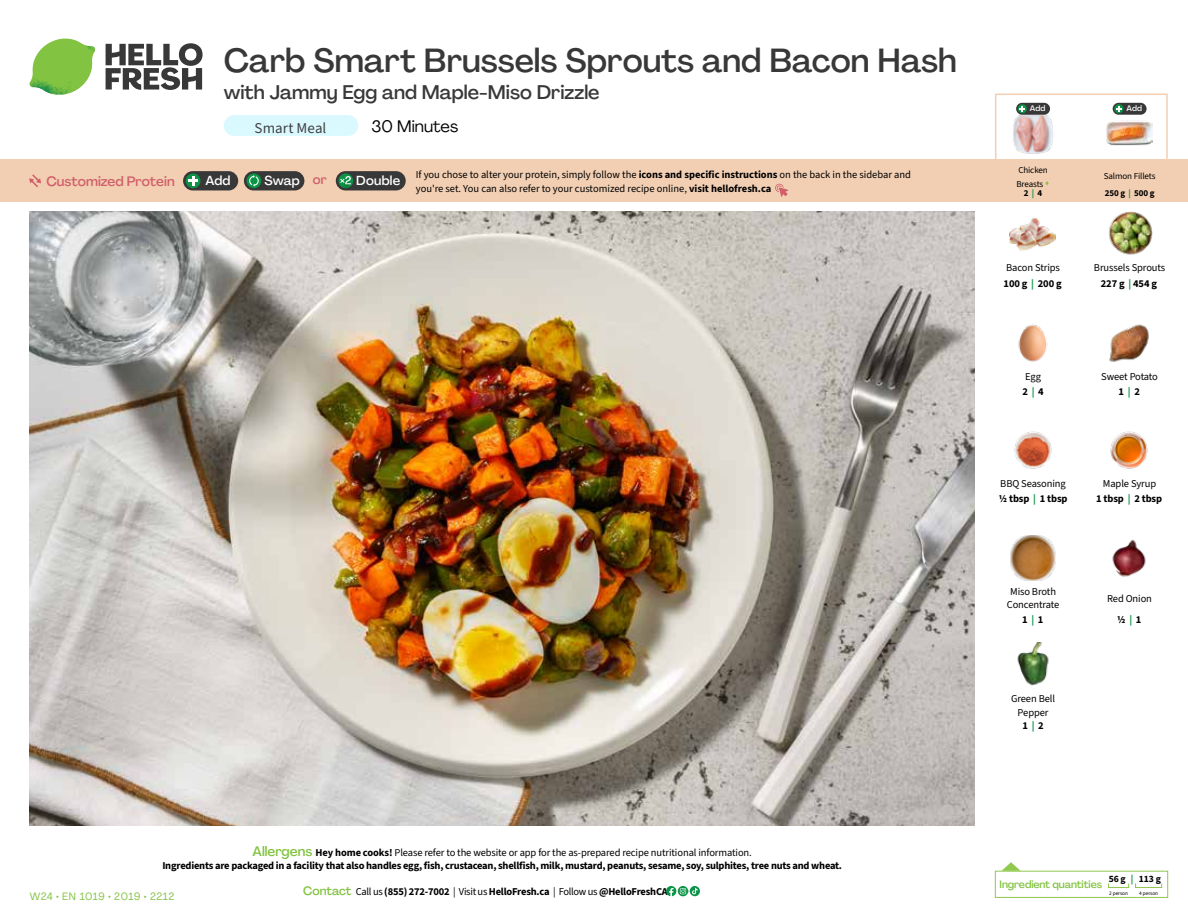
<style>
.page{position:relative;width:1188px;height:918px;background:#fff}
.page>*{position:absolute;margin:0;border:0;box-sizing:border-box;transform-origin:0 0}
.t1{font:500 33px "Agrandir";color:#383839}
.t2{font:500 19.5px "Agrandir";color:#383839}
.t3{font:16.5px "Agrandir";color:#000}
.t4{font:15px "Source Sans 3";color:#414042}
.t5{font:500 13.5px "Agrandir";color:#d15f6a}
.t6{font:500 12.9px "Agrandir";letter-spacing:.015em;color:#fff}
.t7{font:10.5px/14.5px "Source Sans 3";letter-spacing:-.01em;color:#000;text-align:center}
.t8{font:700 10.5px/13.5px "Source Sans 3";letter-spacing:-.02em;color:#000;text-align:center}
.t9{font:500 10.5px "Agrandir";letter-spacing:-.01em;color:#82c341}
.t10{font:10.5px "Agrandir";letter-spacing:.05em;color:#82c341}
.t11{font:700 9.6px "Source Sans 3";color:#000}
.t12{font:9px/17.1px "Source Sans 3";letter-spacing:-.01em;color:#000}
.t13{font:700 9px "Source Sans 3";color:#000}
.t14{font:500 7.95px "Agrandir";letter-spacing:.02em;color:#fff}
.t15{font:5.25px "Source Sans 3";letter-spacing:-.01em;color:#000}
.s1{color:#8cba42}
.s2{color:#0b9446}
.s3{font-weight:700}
.s4{color:#d15f6a}
.s5{font-weight:700;color:#0b9446}
.s6{font-family:"Agrandir";font-weight:500;font-size:13.5px;color:#82c341}
.s7{font-weight:400}
.s8{font-family:"Agrandir";font-weight:500;font-size:12px;color:#82c341}
</style>
<div class="page">
<svg style="left:106px;top:43px;width:97px;height:47px"></svg>
<svg style="left:34px;top:39px;width:59px;height:38px"></svg>
<img style="left:65px;top:39px;width:30px;height:25px">
<img style="left:33px;top:60px;width:56px;height:10px">
<img style="left:29px;top:64px;width:58px;height:31px">
<img style="left:64px;top:70px;width:25px;height:24px">
<img style="left:30px;top:211px;width:945px;height:615px">
<svg style="left:690px;top:886px;width:10px;height:10px"></svg>
<svg style="left:666px;top:886px;width:32px;height:10px"></svg>
<svg style="left:1002px;top:862px;width:19px;height:9px"></svg>
<div style="left:995px;top:871px;width:173px;height:27px;border:1px solid #91c84e"></div>
<div style="left:1108px;top:883px;width:21px;height:5px;border:1px solid #91c84e"></div>
<div style="left:1135px;top:883px;width:27px;height:5px;border:1px solid #91c84e"></div>
<img style="left:1018px;top:324px;width:30px;height:38px">
<img style="left:1109px;top:324px;width:40px;height:38px">
<img style="left:1014px;top:431px;width:38px;height:38px">
<img style="left:1110px;top:431px;width:38px;height:38px">
<img style="left:1011px;top:536px;width:45px;height:45px">
<img style="left:1112px;top:539px;width:34px;height:38px">
<img style="left:1017px;top:643px;width:32px;height:43px">
<img style="left:1108px;top:211px;width:45px;height:44px">
<img style="left:1010px;top:217px;width:45px;height:34px">
<div style="left:0;top:160px;width:1188px;height:42px;background:#f2cfb3"></div>
<svg style="left:29px;top:174px;width:12px;height:13px"></svg>
<div style="left:336px;top:171px;width:70px;height:19px;background:#383839;border-radius:10px"></div>
<svg style="left:338px;top:173px;width:15px;height:15px"></svg>
<div style="left:341px;top:180px;width:11px;height:11px;background:#000;opacity:.35"></div>
<svg style="left:339px;top:176px;width:12px;height:8px"></svg>
<div style="left:244px;top:171px;width:60px;height:19px;background:#383839;border-radius:10px"></div>
<div style="left:247px;top:173px;width:14px;height:15px;background:#0b9446;border-radius:50%"></div>
<svg style="left:249px;top:175px;width:10px;height:12px"></svg>
<div style="left:183px;top:171px;width:55px;height:19px;background:#383839;border-radius:10px"></div>
<div style="left:186px;top:173px;width:14px;height:15px;background:#0b9446;border-radius:50%"></div>
<svg style="left:188px;top:176px;width:10px;height:10px"></svg>
<svg style="left:775px;top:183px;width:13px;height:14px"></svg>
<div style="left:995px;top:94px;width:173px;height:69px;border:2px solid #f2cfb3"></div>
<img style="left:1107px;top:111px;width:45px;height:35px">
<img style="left:1013px;top:114px;width:40px;height:40px">
<div style="left:1113px;top:103px;width:34px;height:12px;background:#383839;border-radius:6px"></div>
<svg style="left:1114px;top:104px;width:9px;height:9px"></svg>
<svg style="left:1116px;top:106px;width:6px;height:6px"></svg>
<div style="left:1016px;top:103px;width:34px;height:12px;background:#383839;border-radius:6px"></div>
<svg style="left:1018px;top:104px;width:9px;height:9px"></svg>
<svg style="left:1019px;top:106px;width:6px;height:6px"></svg>
<div style="left:224px;top:115px;width:134px;height:21px;background:#daf9ff;border-radius:10px"></div>
<h1 class="t1" style="left:224px;top:40px;width:735px">Carb Smart Brussels Sprouts and Bacon Hash</h1>
<h2 class="t2" style="left:224px;top:80px;width:377px">with Jammy Egg and Maple-Miso Drizzle</h2>
<h3 class="t3" style="left:372px;top:116px;width:88px">30 Minutes</h3>
<h3 class="t4" style="left:255px;top:119px;width:73px">Smart Meal</h3>
<p class="t14" style="left:1030px;top:104px;width:17px">Add</p>
<p class="t14" style="left:1126px;top:104px;width:17px">Add</p>
<p class="t12" style="left:1016px;top:163px;width:35px;line-height:13.5px">Chicken<br>Breasts <span class="s1">▲</span></p>
<p class="t13" style="left:1024px;top:187px;width:20px">2 <span class="s2">|</span> 4</p>
<p class="t7" style="left:416px;top:168px;width:497px;line-height:13.5px;text-align:left">If you chose to alter your protein, simply follow the <span class="s3">icons and specific instructions</span> on the back in the sidebar and you're set. You can also refer to your customized recipe online, <span class="s3">visit hellofresh.ca</span></p>
<p class="t5" style="left:46px;top:173px;width:130px">Customized Protein</p>
<p class="t6" style="left:205px;top:172px;width:27px">Add</p>
<p class="t6" style="left:264px;top:172px;width:64px">Swap <span class="s4">or</span></p>
<p class="t6" style="left:356px;top:172px;width:45px">Double</p>
<p class="t12" style="left:1104px;top:167px;width:53px">Salmon Fillets<br><span class="s3">250 g</span> <span class="s5">|</span> <span class="s3">500 g</span></p>
<p class="t7" style="left:1004px;top:260px;width:60px;line-height:16px;text-align:left">Bacon Strips<br><span class="s3">100 g</span> <span class="s5">|</span> <span class="s3">200 g</span></p>
<p class="t7" style="left:1094px;top:259px;width:73px;line-height:16.2px">Brussels Sprouts<br><span class="s3">227 g</span> <span class="s5">|</span> <span class="s3">454 g</span></p>
<p class="t7" style="left:1022px;top:369px;width:23px;text-align:left">Egg<br><span class="s3">2</span> <span class="s5">|</span> <span class="s3">4</span></p>
<p class="t7" style="left:1101px;top:369px;width:58px">Sweet Potato<br><span class="s3">1</span> <span class="s5">|</span> <span class="s3">2</span></p>
<p class="t7" style="left:999px;top:477px;width:71px;text-align:left">BBQ Seasoning<br><span class="s3">1/2 tbsp</span> <span class="s5">|</span> <span class="s3">1 tbsp</span></p>
<p class="t7" style="left:1096px;top:477px;width:67px">Maple Syrup<br><span class="s3">1 tbsp</span> <span class="s5">|</span> <span class="s3">2 tbsp</span></p>
<p class="t8" style="left:162px;top:845px;width:681px"><span class="s6">Allergens</span> Hey home cooks! <span class="s7">Please refer to the website or app for the as-prepared recipe nutritional information.<br></span>Ingredients are packaged in a facility that also handles egg, fish, crustacean, shellfish, milk, mustard, peanuts, sesame, soy, sulphites, tree nuts and wheat.</p>
<p class="t10" style="left:30px;top:890px;width:146px">W24 • EN 1019 • 2019 • 2212</p>
<p class="t8" style="left:303px;top:885px;width:366px"><span class="s8">Contact</span> <span class="s7">Call us</span> (855) 272-7002 <span class="s7">| Visit us</span> HelloFresh.ca <span class="s7">| Follow us</span> @HelloFreshCA</p>
<p class="t7" style="left:1007px;top:585px;width:54px;line-height:13.5px">Miso Broth<br>Concentrate</p>
<p class="t8" style="left:1022px;top:613px;width:23px">1 <span class="s2">|</span> 1</p>
<p class="t7" style="left:1011px;top:692px;width:46px;line-height:13.6px">Green Bell<br>Pepper<br><span class="s3">1</span> <span class="s5">|</span> <span class="s3">2</span></p>
<p class="t7" style="left:1107px;top:588px;width:46px;line-height:21.1px">Red Onion<br><span class="s3">1/2</span> <span class="s5">|</span> <span class="s3">1</span></p>
<p class="t11" style="left:1109px;top:872px;width:54px">56 g <span class="s2">|</span> 113 g</p>
<p class="t15" style="left:1109px;top:890px;width:20px">2 person</p>
<p class="t15" style="left:1139px;top:890px;width:20px">4 person</p>
<p class="t9" style="left:1000px;top:878px;width:104px">Ingredient quantities</p>
</div>
